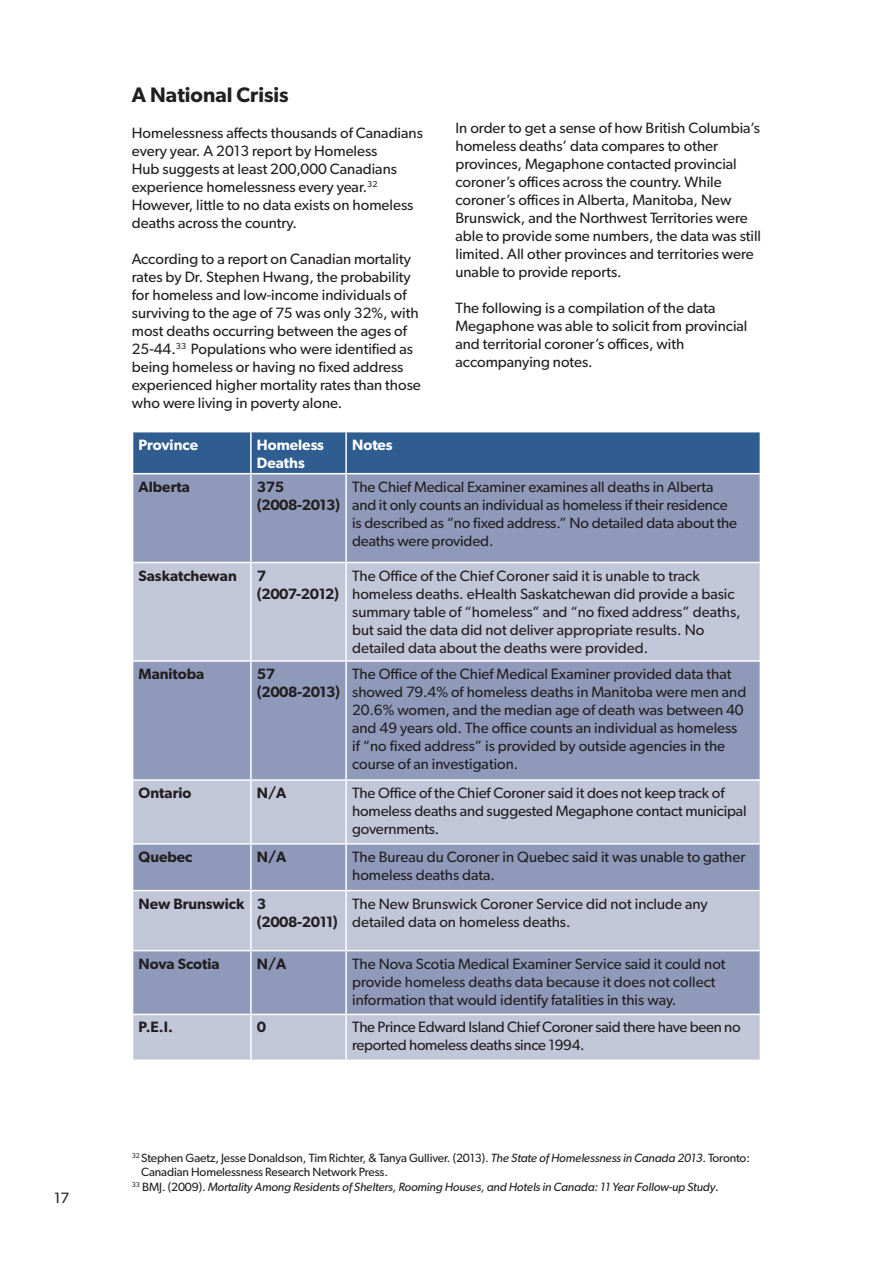
<style>
.page{position:relative;width:893px;height:1263px;background:#fff}
.page>*{position:absolute;margin:0;border:0;box-sizing:border-box;transform-origin:0 0}
.t1{font:600 21px "Gibson";color:#231f20}
.t2{font:15px/18px "Gibson";color:#231f20}
.t3{font:600 15px/18px "Gibson";color:#231f20}
.t4{font:15px/18px "Gibson";letter-spacing:-.02em;color:#231f20}
.t5{font:600 15px/18px "Gibson";letter-spacing:-.03em;color:#231f20}
.t6{font:600 15px/18px "Gibson";color:#fff}
.t7{font:12px "Gibson";letter-spacing:-.01em;color:#231f20}
.t8{font:italic 12px "Gibson";letter-spacing:-.01em;color:#231f20}
.s1{font-style:italic}
.s2{font-style:normal}
</style>
<div class="page">
<div style="left:133px;top:432px;width:627px;height:41px;background:#305d90"></div>
<div style="left:133px;top:474px;width:627px;height:88px;background:#8f9abb"></div>
<svg style="left:133px;top:563px;width:627px;height:496px;background:#aab2cb"></svg>
<hr style="left:250px;top:432px;width:2px;height:41px;background:#fff">
<hr style="left:345px;top:432px;width:2px;height:41px;background:#fff">
<hr style="left:250px;top:474px;width:2px;height:88px;background:#fff">
<hr style="left:345px;top:474px;width:2px;height:88px;background:#fff">
<hr style="left:250px;top:563px;width:2px;height:97px;background:#fff">
<hr style="left:345px;top:563px;width:2px;height:97px;background:#fff">
<hr style="left:132px;top:660px;width:119px;height:2px;background:#fff">
<hr style="left:251px;top:660px;width:95px;height:2px;background:#fff">
<hr style="left:250px;top:662px;width:2px;height:117px;background:#fff">
<hr style="left:346px;top:660px;width:415px;height:2px;background:#fff">
<hr style="left:345px;top:662px;width:2px;height:117px;background:#fff">
<hr style="left:132px;top:779px;width:119px;height:2px;background:#fff">
<hr style="left:251px;top:779px;width:95px;height:2px;background:#fff">
<hr style="left:250px;top:781px;width:2px;height:62px;background:#fff">
<hr style="left:346px;top:779px;width:415px;height:2px;background:#fff">
<hr style="left:345px;top:781px;width:2px;height:62px;background:#fff">
<hr style="left:132px;top:843px;width:119px;height:1px;background:#fff">
<hr style="left:251px;top:843px;width:95px;height:1px;background:#fff">
<hr style="left:250px;top:844px;width:2px;height:46px;background:#fff">
<hr style="left:346px;top:843px;width:415px;height:1px;background:#fff">
<hr style="left:345px;top:844px;width:2px;height:46px;background:#fff">
<hr style="left:132px;top:890px;width:119px;height:1px;background:#fff">
<hr style="left:251px;top:890px;width:95px;height:1px;background:#fff">
<hr style="left:250px;top:891px;width:2px;height:59px;background:#fff">
<hr style="left:346px;top:890px;width:415px;height:1px;background:#fff">
<hr style="left:345px;top:891px;width:2px;height:59px;background:#fff">
<hr style="left:132px;top:950px;width:119px;height:1px;background:#fff">
<hr style="left:251px;top:950px;width:95px;height:1px;background:#fff">
<hr style="left:250px;top:951px;width:2px;height:63px;background:#fff">
<hr style="left:346px;top:950px;width:415px;height:1px;background:#fff">
<hr style="left:345px;top:951px;width:2px;height:63px;background:#fff">
<hr style="left:132px;top:1014px;width:119px;height:1px;background:#fff">
<hr style="left:251px;top:1014px;width:95px;height:1px;background:#fff">
<hr style="left:250px;top:1015px;width:2px;height:44px;background:#fff">
<hr style="left:346px;top:1014px;width:415px;height:1px;background:#fff">
<hr style="left:345px;top:1015px;width:2px;height:44px;background:#fff">
<p class="t2" style="left:54px;top:1189px;width:17px">17</p>
<h1 class="t1" style="left:132px;top:82px;width:158px">A National Crisis</h1>
<p class="t2" style="left:132px;top:123px;width:293px">Homelessness affects thousands of Canadians every year. A 2013 report by Homeless<br>Hub suggests at least 200,000 Canadians experience homelessness every year.<sup>32<br></sup>However, little to no data exists on homeless deaths across the country.</p>
<p class="t2" style="left:132px;top:249px;width:290px">According to a report on Canadian mortality rates by Dr. Stephen Hwang, the probability for homeless and low-income individuals of surviving to the age of 75 was only 32%, with most deaths occurring between the ages of 25-44.<sup>33</sup> Populations who were identified as being homeless or having no fixed address experienced higher mortality rates than those who were living in poverty alone.</p>
<p class="t2" style="left:455px;top:119px;width:307px">In order to get a sense of how British Columbia’s homeless deaths’ data compares to other provinces, Megaphone contacted provincial coroner’s offices across the country. While coroner’s offices in Alberta, Manitoba, New Brunswick, and the Northwest Territories were able to provide some numbers, the data was still limited. All other provinces and territories were unable to provide reports.</p>
<p class="t2" style="left:455px;top:299px;width:294px">The following is a compilation of the data Megaphone was able to solicit from provincial and territorial coroner’s offices, with accompanying notes.</p>
<p class="t6" style="left:139px;top:435px;width:61px">Province</p>
<p class="t6" style="left:257px;top:435px;width:69px">Homeless<br>Deaths</p>
<p class="t6" style="left:352px;top:435px;width:42px">Notes</p>
<p class="t3" style="left:139px;top:477px;width:53px">Alberta</p>
<p class="t5" style="left:257px;top:477px;width:85px">375 (2008-2013)</p>
<p class="t2" style="left:352px;top:477px;width:387px">The Chief Medical Examiner examines all deaths in Alberta and it only counts an individual as homeless if their residence is described as “no fixed address.” No detailed data about the deaths were provided.</p>
<p class="t3" style="left:139px;top:566px;width:100px">Saskatchewan</p>
<p class="t5" style="left:257px;top:566px;width:84px">7 (2007-2012)</p>
<p class="t2" style="left:352px;top:566px;width:390px">The Office of the Chief Coroner said it is unable to track homeless deaths. eHealth Saskatchewan did provide a basic summary table of “homeless” and “no fixed address” deaths, but said the data did not deliver appropriate results. No detailed data about the deaths were provided.</p>
<p class="t3" style="left:139px;top:664px;width:67px">Manitoba</p>
<p class="t5" style="left:257px;top:664px;width:85px">57 (2008-2013)</p>
<p class="t2" style="left:352px;top:664px;width:396px">The Office of the Chief Medical Examiner provided data that showed 79.4% of homeless deaths in Manitoba were men and 20.6% women, and the median age of death was between 40 and 49 years old. The office counts an individual as homeless if “no fixed address” is provided by outside agencies in the course of an investigation.</p>
<p class="t3" style="left:139px;top:783px;width:54px">Ontario</p>
<p class="t3" style="left:257px;top:783px;width:31px">N/A</p>
<p class="t2" style="left:352px;top:784px;width:396px">The Office of the Chief Coroner said it does not keep track of homeless deaths and suggested Megaphone contact municipal governments.</p>
<p class="t3" style="left:139px;top:847px;width:55px">Quebec</p>
<p class="t3" style="left:257px;top:847px;width:31px">N/A</p>
<p class="t2" style="left:352px;top:847px;width:395px">The Bureau du Coroner in Quebec said it was unable to gather homeless deaths data.</p>
<p class="t3" style="left:257px;top:894px;width:82px;text-indent:-118px">New Brunswick 3 (2008-2011)</p>
<p class="t2" style="left:352px;top:894px;width:357px">The New Brunswick Coroner Service did not include any detailed data on homeless deaths.</p>
<p class="t3" style="left:139px;top:954px;width:83px">Nova Scotia</p>
<p class="t3" style="left:257px;top:954px;width:31px">N/A</p>
<p class="t2" style="left:352px;top:954px;width:375px">The Nova Scotia Medical Examiner Service said it could not provide homeless deaths data because it does not collect information that would identify fatalities in this way.</p>
<p class="t3" style="left:139px;top:1018px;width:36px">P.E.I.</p>
<p class="t3" style="left:257px;top:1018px;width:11px">0</p>
<p class="t4" style="left:352px;top:1018px;width:390px">The Prince Edward Island Chief Coroner said there have been no reported homeless deaths since 1994.</p>
<p class="t7" style="left:132px;top:1151px;width:620px"><sup>32</sup> Stephen Gaetz, Jesse Donaldson, Tim Richter, &amp; Tanya Gulliver. (2013). <span class="s1">The State of Homelessness in Canada 2013</span>. Toronto:</p>
<p class="t7" style="left:141px;top:1165px;width:248px">Canadian Homelessness Research Network Press.</p>
<p class="t8" style="left:132px;top:1179px;width:588px"><sup>33</sup> <span class="s2">BMJ. (2009).</span> Mortality Among Residents of Shelters, Rooming Houses, and Hotels in Canada: 11 Year Follow-up Study<span class="s2">.</span></p>
</div>
